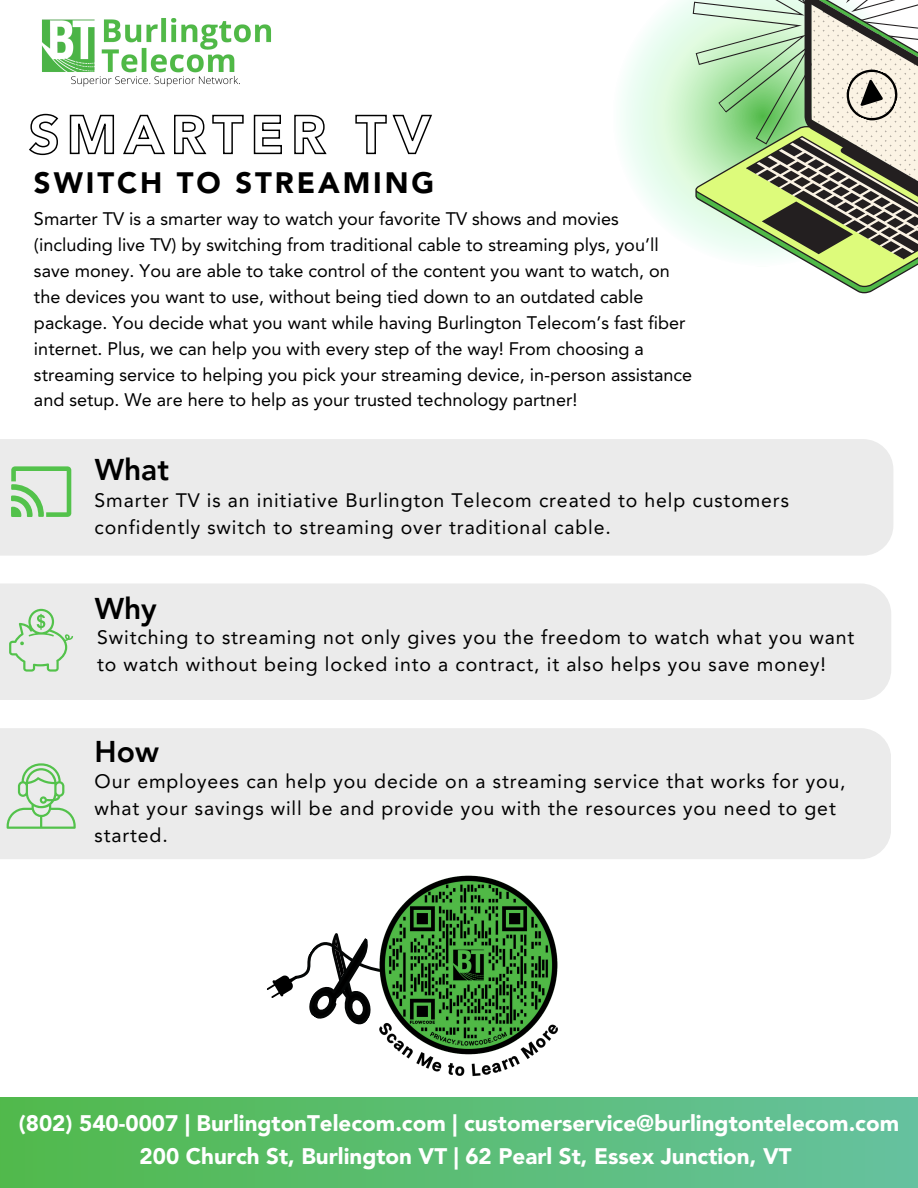
<style>
.page{position:relative;width:918px;height:1188px;background:#fff}
.page>*{position:absolute;margin:0;border:0;box-sizing:border-box;transform-origin:0 0}
.t1{font:800 30px "Avenir LT Pro";color:#000}
.t2{font:900 29.25px "Avenir LT Std";letter-spacing:.1em;color:#000}
.t3{font:900 22.35px "Avenir LT Std";color:#fff}
.t4{font:19.5px/27px "Avenir LT Pro";letter-spacing:.045em;color:#000}
.t5{font:18px/25.8px "Avenir LT Std";color:#000}
</style>
<div class="page">
<svg style="left:621px;top:53px;width:74px;height:187px"></svg>
<svg style="left:637px;top:0;width:58px;height:215px;fill:#e4fcea"></svg>
<svg style="left:695px;top:0;width:223px;height:293px"></svg>
<svg style="left:696px;top:5px;width:222px;height:281px;background:#adbf9a"></svg>
<img style="left:42px;top:18px;width:229px;height:69px">
<div style="left:0;top:1097px;width:918px;height:91px;background:linear-gradient(to right,#51b94b,#66c19f)"></div>
<div style="left:0;top:439px;width:893px;height:117px;background:#ebebeb"></div>
<div style="left:0;top:583px;width:891px;height:117px;background:#ebebeb"></div>
<div style="left:0;top:728px;width:891px;height:131px;background:#ebebeb"></div>
<svg style="left:11px;top:466px;width:60px;height:51px;background:#b2dbaf"></svg>
<svg style="left:9px;top:609px;width:64px;height:63px;background:#d1e4d0"></svg>
<svg style="left:7px;top:763px;width:68px;height:66px;background:#c9e1c7"></svg>
<img style="left:343px;top:839px;width:251px;height:238px">
<svg style="left:267px;top:917px;width:138px;height:125px"></svg>
<svg style="left:29px;top:113px;width:403px;height:43px"></svg>
<p class="t2" style="left:34px;top:171px;width:402px">SWITCH TO STREAMING</p>
<p class="t5" style="left:34px;top:208px;width:660px">Smarter TV is a smarter way to watch your favorite TV shows and movies (including live TV) by switching from traditional cable to streaming plys, you’ll save money. You are able to take control of the content you want to watch, on the devices you want to use, without being tied down to an outdated cable package. You decide what you want while having Burlington Telecom’s fast fiber internet. Plus, we can help you with every step of the way! From choosing a streaming service to helping you pick your streaming device, in-person assistance and setup. We are here to help as your trusted technology partner!</p>
<p class="t1" style="left:95px;top:457px;width:76px">What</p>
<p class="t4" style="left:95px;top:488px;width:696px">Smarter TV is an initiative Burlington Telecom created to help customers confidently switch to streaming over traditional cable.</p>
<h3 class="t1" style="left:95px;top:596px;width:64px">Why</h3>
<p class="t4" style="left:97px;top:626px;width:759px">Switching to streaming not only gives you the freedom to watch what you want to watch without being locked into a contract, it also helps you save money!</p>
<p class="t1" style="left:95px;top:739px;width:66px">How</p>
<h3 class="t4" style="left:95px;top:770px;width:753px">Our employees can help you decide on a streaming service that works for you, what your savings will be and provide you with the resources you need to get started.</h3>
<h1 class="t3" style="left:19px;top:1114px;width:882px">(802) 540-0007 | BurlingtonTelecom.com | customerservice@burlingtontelecom.com</h1>
<h2 class="t3" style="left:140px;top:1147px;width:653px">200 Church St, Burlington VT | 62 Pearl St, Essex Junction, VT</h2>
</div>
